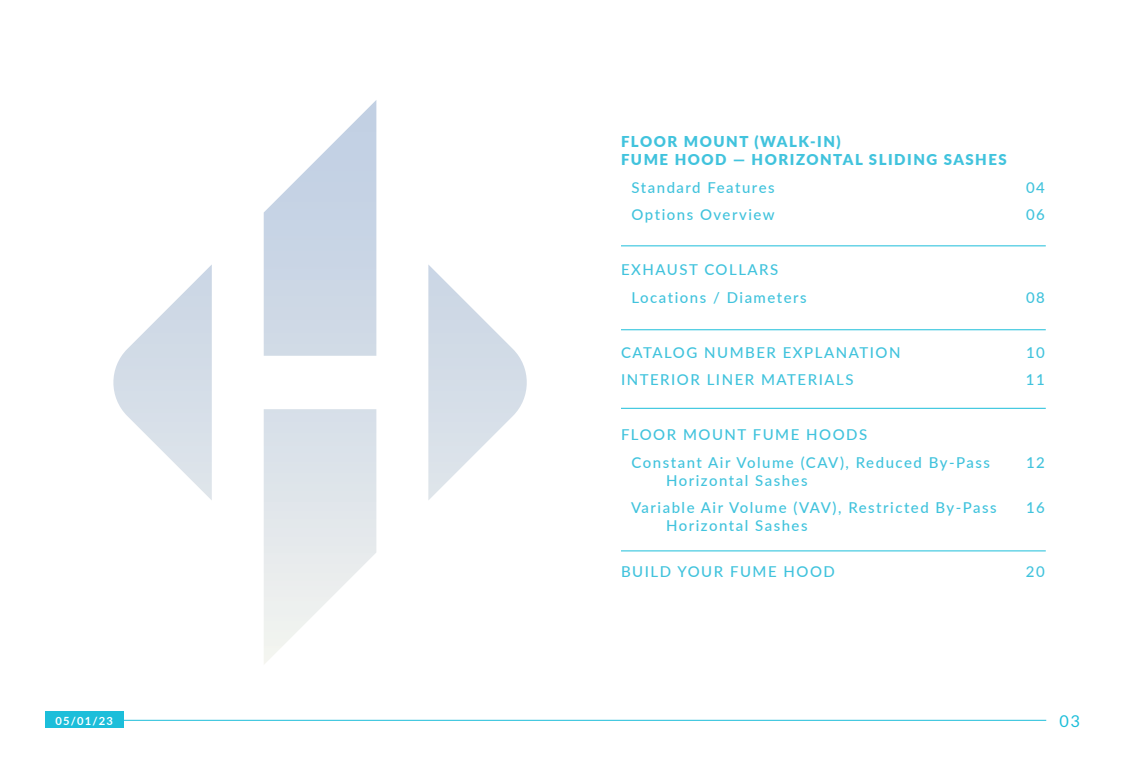
<style>
.page{position:relative;width:1125px;height:765px;background:#fff}
.page>*{position:absolute;margin:0;border:0;box-sizing:border-box;transform-origin:0 0}
.t1{font:16.25px "Lato";color:#1cbeda}
.t2{font:500 15px "Lato";letter-spacing:.1em;color:#41c3dd}
.t3{font:900 15px "Lato";letter-spacing:.1em;color:#41c3dd}
.t4{font:700 11.25px "Lato";color:#fff}
</style>
<div class="page">
<svg style="left:428px;top:265px;width:99px;height:235px"></svg>
<svg style="left:264px;top:100px;width:112px;height:256px"></svg>
<svg style="left:264px;top:409px;width:112px;height:255px"></svg>
<svg style="left:113px;top:265px;width:99px;height:235px"></svg>
<hr style="left:45px;top:720px;width:1001px;height:1px;background:#1cbeda">
<div style="left:45px;top:712px;width:79px;height:16px;background:#1cbeda"></div>
<hr style="left:621px;top:551px;width:425px;height:1px;background:#1cbeda">
<hr style="left:621px;top:330px;width:425px;height:1px;background:#1cbeda">
<hr style="left:621px;top:408px;width:425px;height:1px;background:#1cbeda">
<hr style="left:621px;top:246px;width:425px;height:1px;background:#1cbeda">
<p class="t3" style="left:621px;top:130px;width:221px">FLOOR MOUNT (WALK-IN)</p>
<p class="t3" style="left:621px;top:148px;width:387px">FUME HOOD — HORIZONTAL SLIDING SASHES</p>
<p class="t2" style="left:632px;top:176px;width:145px">Standard Features</p>
<p class="t2" style="left:1026px;top:176px;width:20px">04</p>
<p class="t2" style="left:632px;top:204px;width:145px">Options Overview</p>
<p class="t2" style="left:1026px;top:204px;width:20px">06</p>
<p class="t2" style="left:621px;top:259px;width:159px">EXHAUST COLLARS</p>
<p class="t2" style="left:632px;top:286px;width:177px">Locations / Diameters</p>
<p class="t2" style="left:1026px;top:286px;width:20px">08</p>
<p class="t2" style="left:621px;top:341px;width:281px">CATALOG NUMBER EXPLANATION</p>
<p class="t2" style="left:1026px;top:341px;width:20px">10</p>
<p class="t2" style="left:621px;top:369px;width:234px">INTERIOR LINER MATERIALS</p>
<p class="t2" style="left:1026px;top:369px;width:20px">11</p>
<p class="t2" style="left:621px;top:424px;width:248px">FLOOR MOUNT FUME HOODS</p>
<p class="t2" style="left:632px;top:451px;width:360px">Constant Air Volume (CAV), Reduced By-Pass</p>
<p class="t2" style="left:1026px;top:451px;width:20px">12</p>
<p class="t2" style="left:666px;top:469px;width:143px">Horizontal Sashes</p>
<p class="t2" style="left:631px;top:497px;width:367px">Variable Air Volume (VAV), Restricted By-Pass</p>
<p class="t2" style="left:1026px;top:497px;width:20px">16</p>
<p class="t2" style="left:666px;top:515px;width:143px">Horizontal Sashes</p>
<p class="t2" style="left:621px;top:560px;width:215px">BUILD YOUR FUME HOOD</p>
<p class="t2" style="left:1026px;top:560px;width:20px">20</p>
<p class="t4" style="left:56px;top:712px;width:59px">05/01/23</p>
<p class="t1" style="left:1059px;top:712px;width:22px">03</p>
</div>
